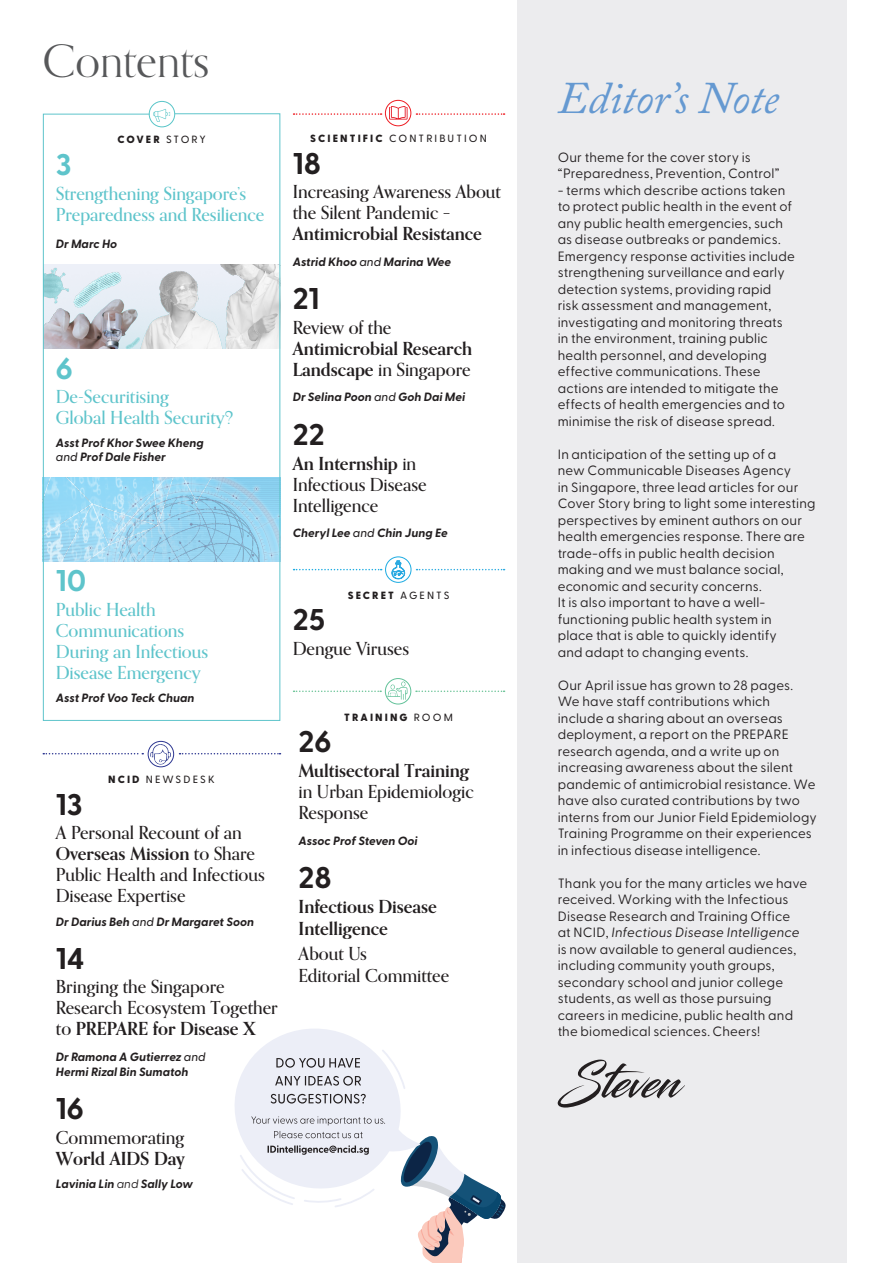
<style>
.page{position:relative;width:893px;height:1263px;background:#fff}
.page>*{position:absolute;margin:0;border:0;box-sizing:border-box;transform-origin:0 0}
.Content_head{font:italic 45px "Adobe Caslon Pro";color:#6599d1}
.Content_head-2{font:45px "Orpheus Pro";color:#57585a}
.t1{font:700 30px "Greycliff CF";color:#231f20}
.t2{font:700 30px "Greycliff CF";color:#5ec4cb}
.Content_title_1{font:500 18px/21px "Orpheus Pro";color:#231f20}
.Content_title_1-2{font:500 18px/21px "Orpheus Pro";color:#5ec4cb}
.Content_title_1-3{font:700 18px/21.6px "Orpheus Pro";color:#231f20}
.Bodycopy{font:13.5px/16.5px "Greycliff CF";letter-spacing:.01em;color:#231f20}
.Content_title_2{font:italic 700 12px "Greycliff CF";color:#231f20}
.Content_title_1-4{font:italic 700 12px "Greycliff CF";color:#231f20}
.Content_section{font:800 10.5px "Greycliff CF";letter-spacing:.2em;color:#231f20}
.Content_section-2{font:500 10.5px "Greycliff CF";letter-spacing:.2em;color:#231f20}
.s1{font-weight:500}
.s2{font-weight:800}
.s3{font-weight:700}
.s4{font-weight:400}
.s5{font-style:italic}
</style>
<div class="page">
<div style="left:517px;top:1px;width:329px;height:1262px;background:#ececee"></div>
<svg style="left:149px;top:101px;width:26px;height:26px"></svg>
<div style="left:149px;top:101px;width:26px;height:26px;border:1px solid #58c5c8;border-radius:50%"></div>
<svg style="left:153px;top:109px;width:17px;height:4px"></svg>
<svg style="left:43px;top:753px;width:100px;height:1px"></svg>
<svg style="left:180px;top:753px;width:100px;height:1px"></svg>
<div style="left:148px;top:741px;width:26px;height:26px;border:1px solid #2c3691;border-radius:50%"></div>
<svg style="left:150px;top:743px;width:21px;height:22px"></svg>
<svg style="left:235px;top:1029px;width:271px;height:234px"></svg>
<svg style="left:558px;top:1059px;width:127px;height:48px"></svg>
<svg style="left:43px;top:113px;width:238px;height:608px"></svg>
<svg style="left:386px;top:557px;width:25px;height:25px"></svg>
<div style="left:385px;top:556px;width:26px;height:27px;border:1px solid #1cabe2;border-radius:50%"></div>
<svg style="left:391px;top:560px;width:14px;height:19px"></svg>
<svg style="left:294px;top:569px;width:88px;height:1px"></svg>
<svg style="left:417px;top:569px;width:88px;height:1px"></svg>
<svg style="left:385px;top:100px;width:26px;height:26px"></svg>
<div style="left:385px;top:100px;width:26px;height:26px;border:1px solid #ee1d23;border-radius:50%"></div>
<svg style="left:389px;top:106px;width:18px;height:14px"></svg>
<svg style="left:294px;top:113px;width:88px;height:2px"></svg>
<svg style="left:416px;top:113px;width:89px;height:2px"></svg>
<svg style="left:385px;top:678px;width:26px;height:26px"></svg>
<div style="left:385px;top:678px;width:26px;height:26px;border:1px solid #62c299;border-radius:50%"></div>
<svg style="left:387px;top:681px;width:20px;height:19px"></svg>
<svg style="left:294px;top:690px;width:87px;height:2px"></svg>
<svg style="left:416px;top:690px;width:89px;height:2px"></svg>
<p class="Content_head-2" style="left:43px;top:34px;width:168px">Contents</p>
<p class="t2" style="left:56px;top:141px;width:17px">3</p>
<p class="Content_section" style="left:118px;top:132px;width:90px">COVER <span class="s1">STORY</span></p>
<p class="Content_title_1-2" style="left:56px;top:182px;width:210px">Strengthening Singapore’s<br>Preparedness and Resilience</p>
<p class="Content_title_2" style="left:56px;top:234px;width:63px">Dr Marc Ho</p>
<p class="t2" style="left:56px;top:345px;width:18px">6</p>
<p class="Content_title_1-2" style="left:56px;top:386px;width:115px">De-Securitising</p>
<p class="Content_title_1-2" style="left:56px;top:407px;width:179px">Global Health Security?</p>
<p class="Content_title_2" style="left:56px;top:433px;width:149px">Asst Prof Khor Swee Kheng</p>
<p class="Content_title_2" style="left:56px;top:448px;width:111px"><span class="s1">and</span> Prof Dale Fisher</p>
<p class="t2" style="left:56px;top:558px;width:32px">10</p>
<p class="Content_title_1-2" style="left:56px;top:598px;width:101px">Public Health</p>
<p class="Content_title_1-2" style="left:56px;top:619px;width:130px">Communications</p>
<p class="Content_title_1-2" style="left:56px;top:640px;width:154px">During an Infectious</p>
<p class="Content_title_1-2" style="left:56px;top:661px;width:147px">Disease Emergency</p>
<p class="Content_title_2" style="left:56px;top:689px;width:140px">Asst Prof Voo Teck Chuan</p>
<p class="t1" style="left:56px;top:781px;width:28px">13</p>
<p class="Content_section-2" style="left:108px;top:772px;width:108px"><span class="s2">NCID</span> NEWSDESK</p>
<p class="Content_title_1" style="left:56px;top:822px;width:210px">A Personal Recount of an<br><span class="s3">Overseas Mission</span> to Share<br>Public Health and Infectious<br>Disease Expertise</p>
<p class="Content_title_2" style="left:56px;top:912px;width:200px">Dr Darius Beh <span class="s1">and</span> Dr Margaret Soon</p>
<p class="t1" style="left:56px;top:936px;width:30px">14</p>
<p class="Content_title_1" style="left:56px;top:976px;width:170px">Bringing the Singapore</p>
<p class="Content_title_1" style="left:56px;top:997px;width:224px">Research Ecosystem Together to <span class="s3">PREPARE for Disease X</span></p>
<p class="Content_title_2" style="left:56px;top:1047px;width:151px">Dr Ramona A Gutierrez <span class="s1">and</span></p>
<p class="Content_title_2" style="left:56px;top:1062px;width:134px">Hermi Rizal Bin Sumatoh</p>
<p class="t1" style="left:56px;top:1086px;width:29px">16</p>
<p class="Content_title_1" style="left:56px;top:1127px;width:130px">Commemorating</p>
<p class="Content_title_1-3" style="left:56px;top:1147px;width:130px">World AIDS Day</p>
<p class="Content_title_1-4" style="left:56px;top:1174px;width:139px">Lavinia Lin <span class="s4">and</span> Sally Low</p>
<p class="Content_section-2" style="left:310px;top:131px;width:178px"><span class="s2">SCIENTIFIC</span> CONTRIBUTION</p>
<p class="t1" style="left:293px;top:140px;width:30px">18</p>
<p class="Content_title_1" style="left:293px;top:181px;width:210px">Increasing Awareness About the Silent Pandemic –</p>
<p class="Content_title_1-3" style="left:293px;top:223px;width:191px">Antimicrobial Resistance</p>
<p class="Content_title_2" style="left:293px;top:253px;width:160px">Astrid Khoo <span class="s1">and</span> Marina Wee</p>
<p class="t1" style="left:293px;top:276px;width:28px">21</p>
<p class="Content_title_1" style="left:293px;top:316px;width:100px">Review of the</p>
<p class="Content_title_1-3" style="left:293px;top:337px;width:181px;line-height:21px">Antimicrobial Research<br>Landscape <span class="s1">in Singapore</span></p>
<p class="Content_title_2" style="left:293px;top:388px;width:174px">Dr Selina Poon <span class="s1">and</span> Goh Dai Mei</p>
<p class="t1" style="left:293px;top:412px;width:33px">22</p>
<p class="Content_title_1-3" style="left:293px;top:452px;width:125px">An Internship <span class="s1">in</span></p>
<p class="Content_title_1" style="left:293px;top:473px;width:135px">Infectious Disease<br>Intelligence</p>
<p class="Content_title_2" style="left:293px;top:524px;width:156px">Cheryl Lee <span class="s1">and</span> Chin Jung Ee</p>
<p class="t1" style="left:293px;top:597px;width:34px">25</p>
<p class="Content_section" style="left:348px;top:587px;width:103px">SECRET <span class="s1">AGENTS</span></p>
<p class="Content_title_1" style="left:293px;top:638px;width:118px">Dengue Viruses</p>
<p class="t1" style="left:299px;top:719px;width:34px">26</p>
<p class="Content_section" style="left:344px;top:709px;width:110px">TRAINING <span class="s1">ROOM</span></p>
<p class="Content_title_1" style="left:299px;top:760px;width:177px"><span class="s3">Multisectoral Training </span>in Urban Epidemiologic<br>Response</p>
<p class="Content_title_2" style="left:299px;top:831px;width:121px">Assoc Prof Steven Ooi</p>
<p class="t1" style="left:299px;top:855px;width:35px">28</p>
<p class="Content_title_1-3" style="left:299px;top:896px;width:140px">Infectious Disease<br>Intelligence</p>
<p class="Content_title_1" style="left:299px;top:943px;width:70px">About Us</p>
<p class="Content_title_1" style="left:299px;top:965px;width:152px">Editorial Committee</p>
<p class="Content_head" style="left:558px;top:71px;width:223px">Editor’s Note</p>
<p class="Bodycopy" style="left:558px;top:148px;width:223px">Our theme for the cover story is “Preparedness, Prevention, Control”</p>
<p class="Bodycopy" style="left:558px;top:181px;width:239px">- terms which describe actions taken to protect public health in the event of any public health emergencies, such as disease outbreaks or pandemics.<br>Emergency response activities include strengthening surveillance and early detection systems, providing rapid risk assessment and management, investigating and monitoring threats in the environment, training public health personnel, and developing effective communications. These actions are intended to mitigate the effects of health emergencies and to minimise the risk of disease spread.</p>
<p class="Bodycopy" style="left:558px;top:445px;width:259px">In anticipation of the setting up of a<br>new Communicable Diseases Agency<br>in Singapore, three lead articles for our Cover Story bring to light some interesting perspectives by eminent authors on our health emergencies response. There are</p>
<p class="Bodycopy" style="left:558px;top:544px;width:227px">trade-offs in public health decision making and we must balance social, economic and security concerns.<br>It is also important to have a well&shy;functioning public health system in place that is able to quickly identify and adapt to changing events.</p>
<p class="Bodycopy" style="left:558px;top:676px;width:261px">Our April issue has grown to 28 pages.<br>We have staff contributions which include a sharing about an overseas deployment, a report on the PREPARE research agenda, and a write up on increasing awareness about the silent pandemic of antimicrobial resistance. We have also curated contributions by two interns from our Junior Field Epidemiology Training Programme on their experiences in infectious disease intelligence.</p>
<p class="Bodycopy" style="left:558px;top:874px;width:251px">Thank you for the many articles we have received. Working with the Infectious Disease Research and Training Office<br>at NCID, <span class="s5">Infectious Disease Intelligence </span>is now available to general audiences, including community youth groups, secondary school and junior college students, as well as those pursuing careers in medicine, public health and the biomedical sciences. Cheers!</p>
</div>
